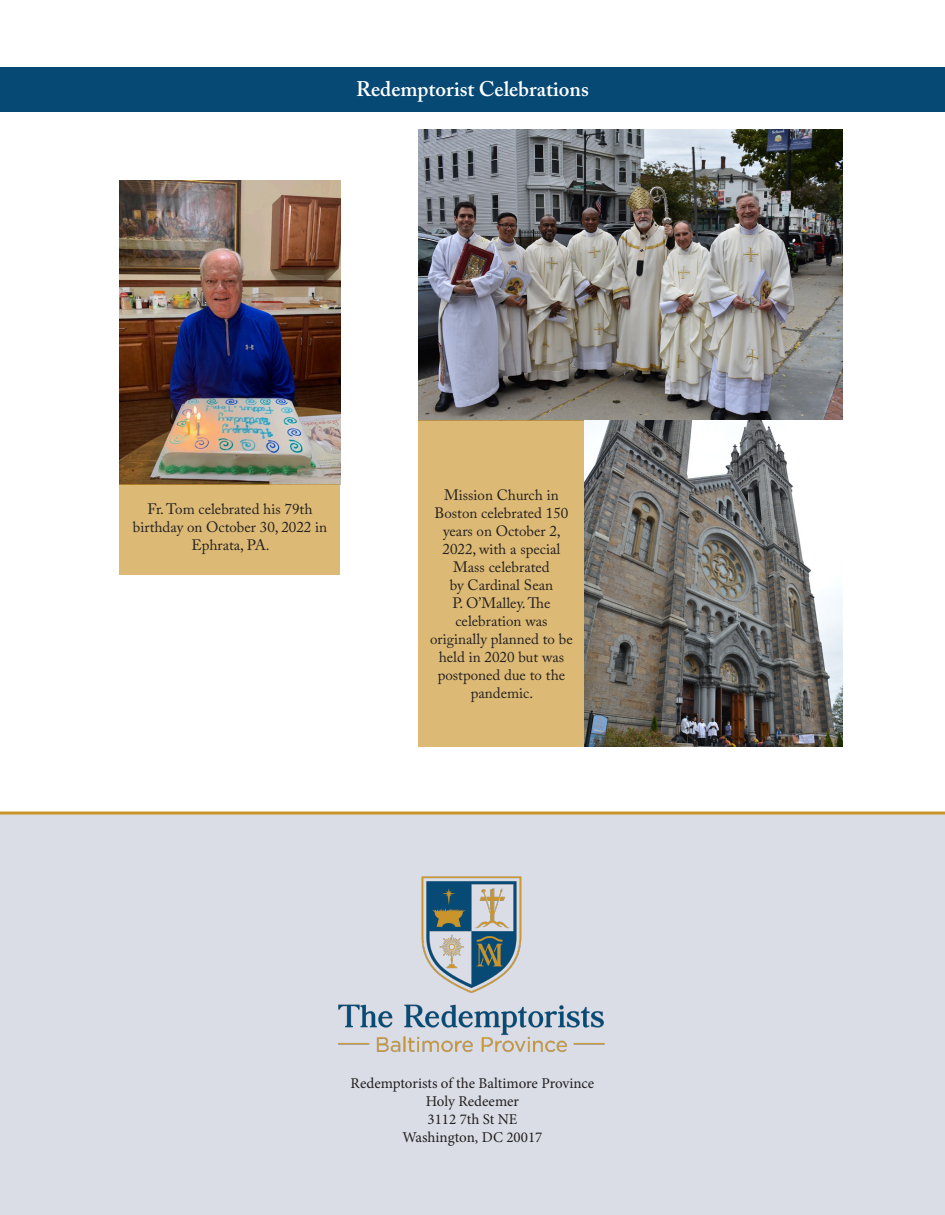
<style>
.page{position:relative;width:945px;height:1215px;background:#fff}
.page>*{position:absolute;margin:0;border:0;box-sizing:border-box;transform-origin:0 0}
.t1{font:600 21px "Adobe Caslon Pro";color:#fff}
.t2{font:15px/18px "Adobe Caslon Pro";color:#231f20;text-align:center}
.t3{font:15px "Minion Pro";color:#231f20}
</style>
<div class="page">
<div style="left:0;top:814px;width:945px;height:401px;background:#dadde6"></div>
<img style="left:338px;top:876px;width:267px;height:176px">
<hr style="left:0;top:812px;width:945px;height:2px;background:#ca952a">
<div style="left:0;top:68px;width:945px;height:44px;background:#064975"></div>
<img style="left:120px;top:181px;width:220px;height:303px">
<div style="left:120px;top:484px;width:220px;height:91px;background:#dcba75"></div>
<img style="left:419px;top:129px;width:423px;height:292px">
<img style="left:584px;top:421px;width:258px;height:326px">
<div style="left:419px;top:421px;width:165px;height:326px;background:#dcba75"></div>
<p class="t1" style="left:356px;top:76px;width:234px">Redemptorist Celebrations</p>
<p class="t2" style="left:133px;top:500px;width:196px">Fr. Tom celebrated his 79th birthday on October 30, 2022 in<br>Ephrata, PA.</p>
<p class="t2" style="left:430px;top:485px;width:144px">Mission Church in<br>Boston celebrated 150 years on October 2,<br>2022, with a special<br>Mass celebrated<br>by Cardinal Sean<br>P. O’Malley. The celebration was originally planned to be held in 2020 but was postponed due to the pandemic.</p>
<p class="t3" style="left:351px;top:1073px;width:245px">Redemptorists of the Baltimore Province</p>
<p class="t3" style="left:426px;top:1091px;width:95px">Holy Redeemer</p>
<p class="t3" style="left:427px;top:1109px;width:92px">3112 7th St NE</p>
<p class="t3" style="left:403px;top:1127px;width:141px">Washington, DC 20017</p>
</div>
